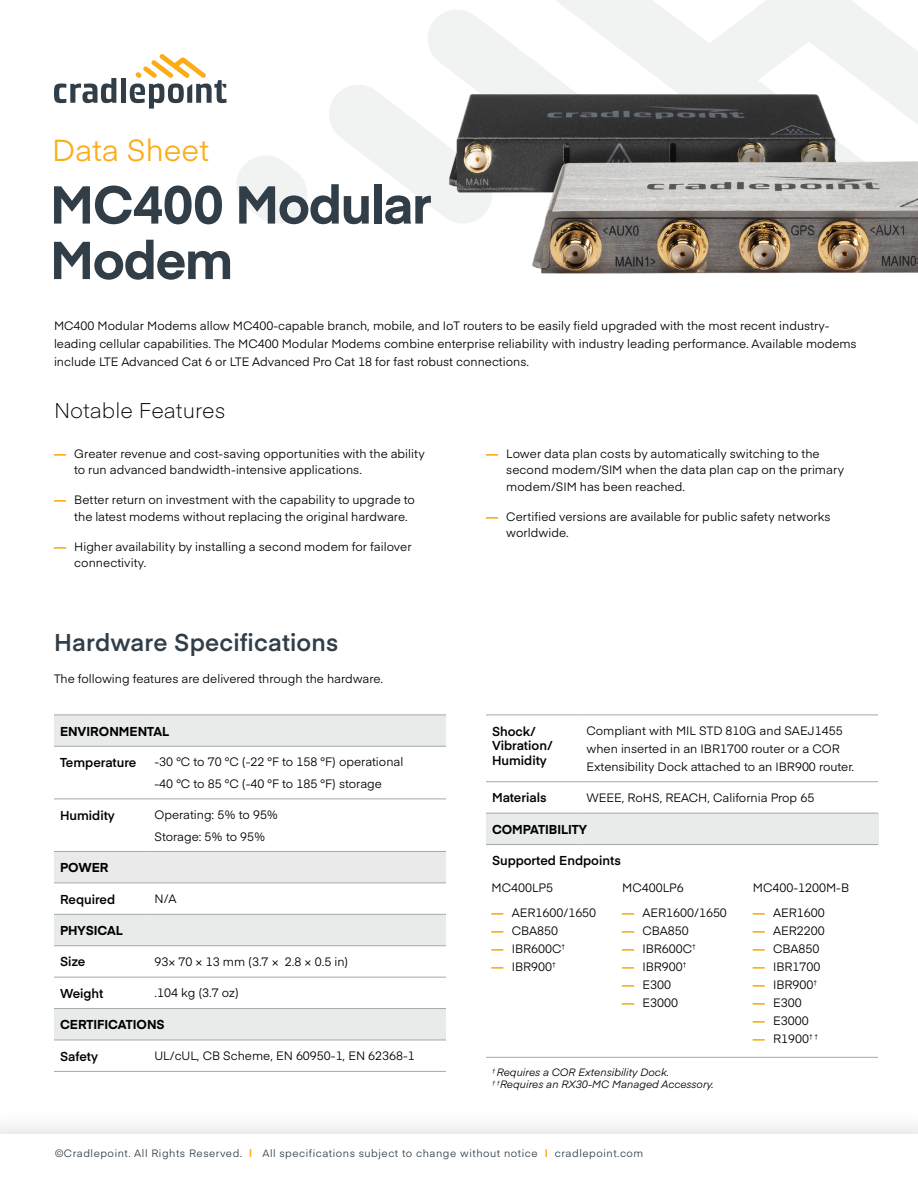
<style>
.page{position:relative;width:918px;height:1188px;background:#fff}
.page>*{position:absolute;margin:0;border:0;box-sizing:border-box;transform-origin:0 0}
.t1{font:700 52.5px/55.5px "Eina 01";letter-spacing:-.025em;color:#313e48}
.t2{font:30px "Eina 01";color:#fbad18}
.t3{font:600 24px "Eina 01";letter-spacing:.005em;color:#313e48}
.t4{font:300 21px "Eina 01";letter-spacing:.005em;color:#000}
.t5{font:600 12.75px/15px "Eina 01";color:#000}
.t6{font:700 12.75px "Eina 01";color:#000}
.t7{font:12px/16.5px "Eina 01";color:#000}
.t8{font:10.5px "Eina 01";letter-spacing:.05em;color:#313e48}
.t9{font:italic 10.5px/12px "Eina 01";color:#000}
.s1{font-weight:700;color:#fbad18}
</style>
<div class="page">
<div style="left:486px;top:813px;width:392px;height:32px;background:#e9eaea"></div>
<hr style="left:486px;top:813px;width:94px;height:1px;background:#a3a9ad">
<hr style="left:580px;top:813px;width:298px;height:1px;background:#a3a9ad">
<hr style="left:486px;top:844px;width:94px;height:1px;background:#a3a9ad">
<hr style="left:580px;top:844px;width:298px;height:1px;background:#a3a9ad">
<hr style="left:486px;top:1057px;width:94px;height:1px;background:#a3a9ad">
<hr style="left:580px;top:1057px;width:298px;height:1px;background:#a3a9ad">
<hr style="left:486px;top:715px;width:94px;height:1px;background:#a3a9ad">
<hr style="left:580px;top:715px;width:298px;height:1px;background:#a3a9ad">
<hr style="left:486px;top:781px;width:94px;height:1px;background:#a3a9ad">
<hr style="left:580px;top:781px;width:298px;height:1px;background:#a3a9ad">
<svg style="left:428px;top:10px;width:77px;height:29px;fill:#f1f2f2"></svg>
<svg style="left:237px;top:167px;width:6px;height:36px"></svg>
<svg style="left:556px;top:0;width:345px;height:39px;fill:#f1f2f2"></svg>
<img style="left:243px;top:39px;width:675px;height:235px">
<div style="left:0;top:1109px;width:918px;height:79px;background:#313e48;opacity:.22"></div>
<div style="left:0;top:1134px;width:918px;height:54px;background:#fff"></div>
<svg style="left:54px;top:78px;width:62px;height:25px"></svg>
<div style="left:121px;top:78px;width:5px;height:25px;background:#313e48"></div>
<svg style="left:130px;top:54px;width:96px;height:55px"></svg>
<svg style="left:54px;top:716px;width:392px;height:324px"></svg>
<div style="left:54px;top:852px;width:392px;height:31px;background:#ebeaeb"></div>
<hr style="left:54px;top:1040px;width:94px;height:1px;background:#a3a9ad">
<hr style="left:148px;top:1040px;width:298px;height:1px;background:#a3a9ad">
<hr style="left:54px;top:1071px;width:94px;height:1px;background:#a3a9ad">
<hr style="left:148px;top:1071px;width:298px;height:1px;background:#a3a9ad">
<hr style="left:54px;top:715px;width:94px;height:1px;background:#a3a9ad">
<hr style="left:148px;top:715px;width:298px;height:1px;background:#a3a9ad">
<hr style="left:54px;top:746px;width:94px;height:1px;background:#a3a9ad">
<hr style="left:148px;top:746px;width:298px;height:1px;background:#a3a9ad">
<hr style="left:54px;top:799px;width:94px;height:1px;background:#a3a9ad">
<hr style="left:148px;top:799px;width:298px;height:1px;background:#a3a9ad">
<hr style="left:54px;top:851px;width:94px;height:1px;background:#a3a9ad">
<hr style="left:148px;top:851px;width:298px;height:1px;background:#a3a9ad">
<hr style="left:54px;top:883px;width:94px;height:1px;background:#a3a9ad">
<hr style="left:148px;top:883px;width:298px;height:1px;background:#a3a9ad">
<hr style="left:54px;top:914px;width:94px;height:1px;background:#a3a9ad">
<hr style="left:148px;top:914px;width:298px;height:1px;background:#a3a9ad">
<hr style="left:54px;top:945px;width:94px;height:1px;background:#a3a9ad">
<hr style="left:148px;top:945px;width:298px;height:1px;background:#a3a9ad">
<hr style="left:54px;top:977px;width:94px;height:1px;background:#a3a9ad">
<hr style="left:148px;top:977px;width:298px;height:1px;background:#a3a9ad">
<hr style="left:54px;top:1008px;width:94px;height:1px;background:#a3a9ad">
<hr style="left:148px;top:1008px;width:298px;height:1px;background:#a3a9ad">
<h2 class="t2" style="left:52px;top:128px;width:158px">Data Sheet</h2>
<h1 class="t1" style="left:50px;top:174px;width:383px">MC400 Modular<br>Modem</h1>
<p class="t7" style="left:54px;top:315px;width:804px;line-height:18px">MC400 Modular Modems allow MC400-capable branch, mobile, and IoT routers to be easily field upgraded with the most recent industry&shy;leading cellular capabilities. The MC400 Modular Modems combine enterprise reliability with industry leading performance. Available modems include LTE Advanced Cat 6 or LTE Advanced Pro Cat 18 for fast robust connections.</p>
<h3 class="t4" style="left:54px;top:394px;width:173px">Notable Features</h3>
<p class="t7" style="left:74px;top:444px;width:352px;text-indent:-20px"><span class="s1">—</span> Greater revenue and cost-saving opportunities with the ability to run advanced bandwidth-intensive applications.</p>
<p class="t7" style="left:74px;top:491px;width:342px;text-indent:-20px"><span class="s1">—</span> Better return on investment with the capability to upgrade to the latest modems without replacing the original hardware.</p>
<p class="t7" style="left:74px;top:537px;width:339px;text-indent:-20px"><span class="s1">—</span> Higher availability by installing a second modem for failover connectivity.</p>
<p class="t7" style="left:506px;top:444px;width:339px;text-indent:-20px"><span class="s1">—</span> Lower data plan costs by automatically switching to the second modem/SIM when the data plan cap on the primary modem/SIM has been reached.</p>
<p class="t7" style="left:506px;top:507px;width:326px;text-indent:-20px"><span class="s1">—</span> Certified versions are available for public safety networks worldwide.</p>
<h3 class="t3" style="left:54px;top:625px;width:286px">Hardware Specifications</h3>
<p class="t7" style="left:54px;top:669px;width:331px">The following features are delivered through the hardware.</p>
<p class="t6" style="left:60px;top:722px;width:111px">ENVIRONMENTAL</p>
<p class="t5" style="left:60px;top:754px;width:78px">Temperature</p>
<p class="t7" style="left:154px;top:750px;width:250px;line-height:21.8px">-30 °C to 70 °C (-22 °F to 158 °F) operational -40 °C to 85 °C (-40 °F to 185 °F) storage</p>
<p class="t5" style="left:60px;top:807px;width:56px">Humidity</p>
<p class="t7" style="left:154px;top:803px;width:125px;line-height:21.8px">Operating: 5% to 95%<br>Storage: 5% to 95%</p>
<p class="t6" style="left:60px;top:858px;width:50px">POWER</p>
<p class="t5" style="left:60px;top:891px;width:57px">Required</p>
<p class="t7" style="left:154px;top:890px;width:24px">N/A</p>
<p class="t6" style="left:60px;top:921px;width:64px">PHYSICAL</p>
<p class="t5" style="left:60px;top:954px;width:27px">Size</p>
<p class="t7" style="left:154px;top:952px;width:195px">93× 70 × 13 mm (3.7 × 2.8 × 0.5 in)</p>
<p class="t5" style="left:60px;top:985px;width:45px">Weight</p>
<p class="t7" style="left:154px;top:984px;width:86px">.104 kg (3.7 oz)</p>
<p class="t6" style="left:60px;top:1015px;width:106px">CERTIFICATIONS</p>
<p class="t5" style="left:60px;top:1048px;width:40px">Safety</p>
<p class="t7" style="left:154px;top:1047px;width:262px">UL/cUL, CB Scheme, EN 60950-1, EN 62368-1</p>
<p class="t5" style="left:492px;top:723px;width:62px">Shock/<br>Vibration/<br>Humidity</p>
<p class="t7" style="left:586px;top:721px;width:269px;line-height:18px">Compliant with MIL STD 810G and SAEJ1455 when inserted in an IBR1700 router or a COR<br>Extensibility Dock attached to an IBR900 router.</p>
<p class="t5" style="left:492px;top:789px;width:56px">Materials</p>
<p class="t7" style="left:586px;top:788px;width:229px">WEEE, RoHS, REACH, California Prop 65</p>
<p class="t6" style="left:492px;top:820px;width:96px">COMPATIBILITY</p>
<p class="t5" style="left:492px;top:852px;width:130px">Supported Endpoints</p>
<p class="t7" style="left:492px;top:879px;width:63px">MC400LP5</p>
<p class="t7" style="left:492px;top:904px;width:106px"><span class="s1">—</span> AER1600/1650</p>
<p class="t7" style="left:492px;top:922px;width:68px"><span class="s1">—</span> CBA850</p>
<p class="t7" style="left:492px;top:940px;width:75px"><span class="s1">—</span> IBR600C<sup>†</sup></p>
<p class="t7" style="left:492px;top:958px;width:66px"><span class="s1">—</span> IBR900<sup>†</sup></p>
<p class="t7" style="left:622px;top:879px;width:63px">MC400LP6</p>
<p class="t7" style="left:622px;top:904px;width:106px"><span class="s1">—</span> AER1600/1650</p>
<p class="t7" style="left:622px;top:922px;width:68px"><span class="s1">—</span> CBA850</p>
<p class="t7" style="left:622px;top:940px;width:75px"><span class="s1">—</span> IBR600C<sup>†</sup></p>
<p class="t7" style="left:622px;top:958px;width:66px"><span class="s1">—</span> IBR900<sup>†</sup></p>
<p class="t7" style="left:622px;top:976px;width:50px"><span class="s1">—</span> E300</p>
<p class="t7" style="left:622px;top:994px;width:57px"><span class="s1">—</span> E3000</p>
<p class="t9" style="left:492px;top:1066px;width:223px"><sup>†</sup> Requires a COR Extensibility Dock.<br><sup>†</sup> <sup>†</sup>Requires an RX30-MC Managed Accessory.</p>
<p class="t7" style="left:753px;top:879px;width:98px">MC400-1200M-B</p>
<p class="t7" style="left:753px;top:904px;width:73px"><span class="s1">—</span> AER1600</p>
<p class="t7" style="left:753px;top:922px;width:73px"><span class="s1">—</span> AER2200</p>
<p class="t7" style="left:753px;top:940px;width:68px"><span class="s1">—</span> CBA850</p>
<p class="t7" style="left:753px;top:958px;width:69px"><span class="s1">—</span> IBR1700</p>
<p class="t7" style="left:753px;top:976px;width:66px"><span class="s1">—</span> IBR900<sup>†</sup></p>
<p class="t7" style="left:753px;top:994px;width:50px"><span class="s1">—</span> E300</p>
<p class="t7" style="left:753px;top:1012px;width:57px"><span class="s1">—</span> E3000</p>
<p class="t7" style="left:753px;top:1030px;width:67px"><span class="s1">—</span> R1900<sup>†</sup> <sup>†</sup></p>
<p class="t8" style="left:55px;top:1146px;width:590px">©Cradlepoint. All Rights Reserved. <span class="s1">|</span> All specifications subject to change without notice <span class="s1">|</span> cradlepoint.com</p>
</div>
